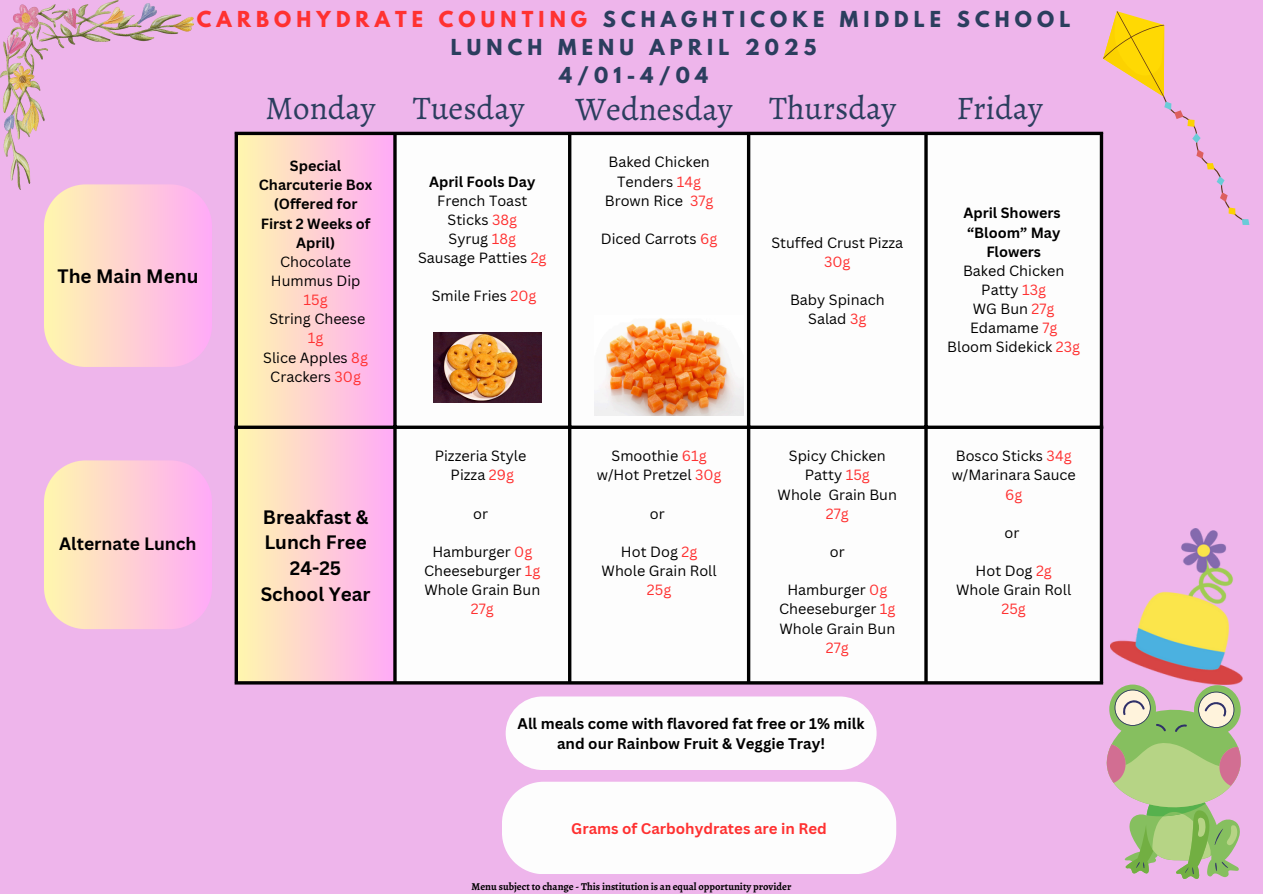
<style>
.page{position:relative;width:1263px;height:894px;background:#fff}
.page>*{position:absolute;margin:0;border:0;box-sizing:border-box;transform-origin:0 0}
.t1{font:33px "Alegreya";color:#2b3e5e}
.t2{font:700 19.5px/28.2px "League Spartan";letter-spacing:.265em;color:#2b3e5e;text-align:center}
.t3{font:700 18.9px/25.8px "Canva Sans";color:#000;text-align:center}
.t4{font:700 17.4px "Canva Sans";color:#000}
.t5{font:700 15px/20.2px "Canva Sans";color:#000;text-align:center}
.t6{font:700 15px "Canva Sans";color:#ff3131}
.t7{font:14.4px/19.2px "Canva Sans";color:#000;text-align:center}
.t8{font:700 14.4px/19.2px "Canva Sans";color:#000;text-align:center}
.t9{font:14.4px "Canva Sans";color:#ff3131}
.t10{font:700 10.5px "Alegreya";color:#000}
.s1{color:#ff3131}
</style>
<div class="page">
<div style="left:0;top:0;width:1263px;height:893px;background:#eeb5eb"></div>
<div style="left:397px;top:135px;width:703px;height:546px;background:#fdfdfd"></div>
<div style="left:236px;top:133px;width:159px;height:294px;background:linear-gradient(to right,#fff7ad,#ffaaf8)"></div>
<div style="left:236px;top:427px;width:159px;height:256px;background:linear-gradient(to right,#fff7ad,#ffaaf8)"></div>
<hr style="left:235px;top:135px;width:3px;height:546px;background:#000">
<svg style="left:393px;top:135px;width:4px;height:546px;background:#272026"></svg>
<hr style="left:568px;top:135px;width:3px;height:546px;background:#000">
<hr style="left:747px;top:135px;width:3px;height:546px;background:#000">
<svg style="left:924px;top:135px;width:4px;height:546px;background:#262626"></svg>
<hr style="left:1100px;top:135px;width:3px;height:546px;background:#000">
<hr style="left:235px;top:132px;width:868px;height:3px;background:#000">
<svg style="left:238px;top:425px;width:862px;height:4px;background:#252424"></svg>
<hr style="left:235px;top:681px;width:868px;height:3px;background:#000">
<svg style="left:44px;top:189px;width:168px;height:178px;background:#fed0d2"></svg>
<svg style="left:44px;top:460px;width:168px;height:169px;background:#fecfd3"></svg>
<div style="left:506px;top:696px;width:371px;height:73px;background:#fdfdfd;border-radius:37px"></div>
<img style="left:0;top:0;width:194px;height:189px">
<svg style="left:1103px;top:11px;width:146px;height:214px"></svg>
<svg style="left:1106px;top:684px;width:135px;height:195px"></svg>
<img style="left:1110px;top:528px;width:132px;height:156px">
<img style="left:433px;top:332px;width:108px;height:70px">
<img style="left:594px;top:315px;width:150px;height:101px">
<div style="left:502px;top:781px;width:394px;height:93px;background:#fdfdfd"></div>
<p class="t2" style="left:197px;top:7px;width:875px"><span class="s1">CARBOHYDRATE COUNTING</span> SCHAGHTICOKE MIDDLE SCHOOL<br>LUNCH MENU APRIL 2025<br>4/01-4/04</p>
<p class="t1" style="left:265px;top:85px;width:112px">Monday</p>
<p class="t1" style="left:413px;top:85px;width:113px">Tuesday</p>
<p class="t1" style="left:575px;top:86px;width:159px">Wednesday</p>
<p class="t1" style="left:769px;top:85px;width:129px">Thursday</p>
<p class="t1" style="left:956px;top:85px;width:88px">Friday</p>
<p class="t3" style="left:57px;top:263px;width:143px">The Main Menu</p>
<p class="t4" style="left:59px;top:531px;width:139px">Alternate Lunch</p>
<p class="t8" style="left:259px;top:156px;width:115px">Special<br>Charcuterie Box</p>
<h2 class="t8" style="left:261px;top:194px;width:111px">(Offered for<br>First 2 Weeks of<br>April)</h2>
<h1 class="t7" style="left:271px;top:251px;width:91px">Chocolate<br>Hummus Dip<br><span class="s1">15g</span></h1>
<h1 class="t7" style="left:269px;top:309px;width:97px">String Cheese<br><span class="s1">1g</span></h1>
<h1 class="t7" style="left:263px;top:347px;width:106px">Slice Apples <span class="s1">8g</span></h1>
<h1 class="t7" style="left:270px;top:366px;width:92px">Crackers <span class="s1">30g</span></h1>
<p class="t3" style="left:261px;top:503px;width:111px">Breakfast &amp;<br>Lunch Free<br>24-25<br>School Year</p>
<h1 class="t8" style="left:429px;top:171px;width:108px">April Fools Day</h1>
<p class="t7" style="left:437px;top:190px;width:92px">French Toast<br>Sticks <span class="s1">38g</span></p>
<p class="t7" style="left:449px;top:229px;width:69px">Syrug <span class="s1">18g</span></p>
<p class="t7" style="left:418px;top:248px;width:130px">Sausage Patties <span class="s1">2g</span></p>
<p class="t7" style="left:432px;top:286px;width:106px">Smile Fries <span class="s1">20g</span></p>
<p class="t7" style="left:435px;top:446px;width:93px">Pizzeria Style</p>
<p class="t7" style="left:451px;top:465px;width:65px">Pizza <span class="s1">29g</span></p>
<p class="t7" style="left:473px;top:503px;width:16px">or</p>
<p class="t7" style="left:424px;top:541px;width:118px">Hamburger <span class="s1">0g<br></span>Cheeseburger <span class="s1">1g<br></span>Whole Grain Bun<br><span class="s1">27g</span></p>
<p class="t7" style="left:608px;top:152px;width:103px">Baked Chicken<br>Tenders <span class="s1">14g</span></p>
<p class="t7" style="left:605px;top:190px;width:110px">Brown Rice <span class="s1">37g</span></p>
<p class="t7" style="left:601px;top:229px;width:118px">Diced Carrots <span class="s1">6g</span></p>
<p class="t7" style="left:771px;top:232px;width:133px">Stuffed Crust Pizza<br><span class="s1">30g</span></p>
<p class="t7" style="left:790px;top:290px;width:96px">Baby Spinach<br>Salad <span class="s1">3g</span></p>
<p class="t7" style="left:597px;top:446px;width:126px">Smoothie <span class="s1">61g </span>w/Hot Pretzel <span class="s1">30g</span></p>
<p class="t7" style="left:650px;top:503px;width:16px">or</p>
<p class="t7" style="left:621px;top:541px;width:78px">Hot Dog <span class="s1">2g</span></p>
<p class="t7" style="left:602px;top:560px;width:117px">Whole Grain Roll<br><span class="s1">25g</span></p>
<p class="t7" style="left:789px;top:446px;width:98px">Spicy Chicken<br>Patty <span class="s1">15g</span></p>
<p class="t7" style="left:778px;top:484px;width:121px">Whole Grain Bun<br><span class="s1">27g</span></p>
<p class="t7" style="left:830px;top:541px;width:16px">or</p>
<p class="t7" style="left:779px;top:580px;width:118px">Hamburger <span class="s1">0g<br></span>Cheeseburger <span class="s1">1g<br></span>Whole Grain Bun<br><span class="s1">27g</span></p>
<p class="t5" style="left:518px;top:713px;width:349px">All meals come with flavored fat free or 1% milk and our Rainbow Fruit &amp; Veggie Tray!</p>
<h3 class="t6" style="left:571px;top:817px;width:257px">Grams of Carbohydrates are in Red</h3>
<p class="t10" style="left:472px;top:879px;width:321px">Menu subject to change - This institution is an equal opportunity provider</p>
<p class="t8" style="left:963px;top:203px;width:99px">April Showers</p>
<p class="t8" style="left:967px;top:222px;width:95px">“Bloom” May<br>Flowers</p>
<p class="t7" style="left:963px;top:260px;width:103px">Baked Chicken<br>Patty <span class="s1">13g</span></p>
<p class="t7" style="left:973px;top:299px;width:83px">WG Bun <span class="s1">27g</span></p>
<p class="t7" style="left:970px;top:318px;width:89px">Edamame <span class="s1">7g</span></p>
<p class="t7" style="left:947px;top:337px;width:134px">Bloom Sidekick <span class="s1">23g</span></p>
<p class="t7" style="left:952px;top:446px;width:126px">Bosco Sticks <span class="s1">34g </span>w/Marinara Sauce<br><span class="s1">6g</span></p>
<p class="t7" style="left:1004px;top:522px;width:16px">or</p>
<p class="t7" style="left:975px;top:560px;width:78px">Hot Dog <span class="s1">2g</span></p>
<p class="t7" style="left:956px;top:580px;width:117px">Whole Grain Roll</p>
<p class="t9" style="left:1001px;top:599px;width:26px">25g</p>
</div>
